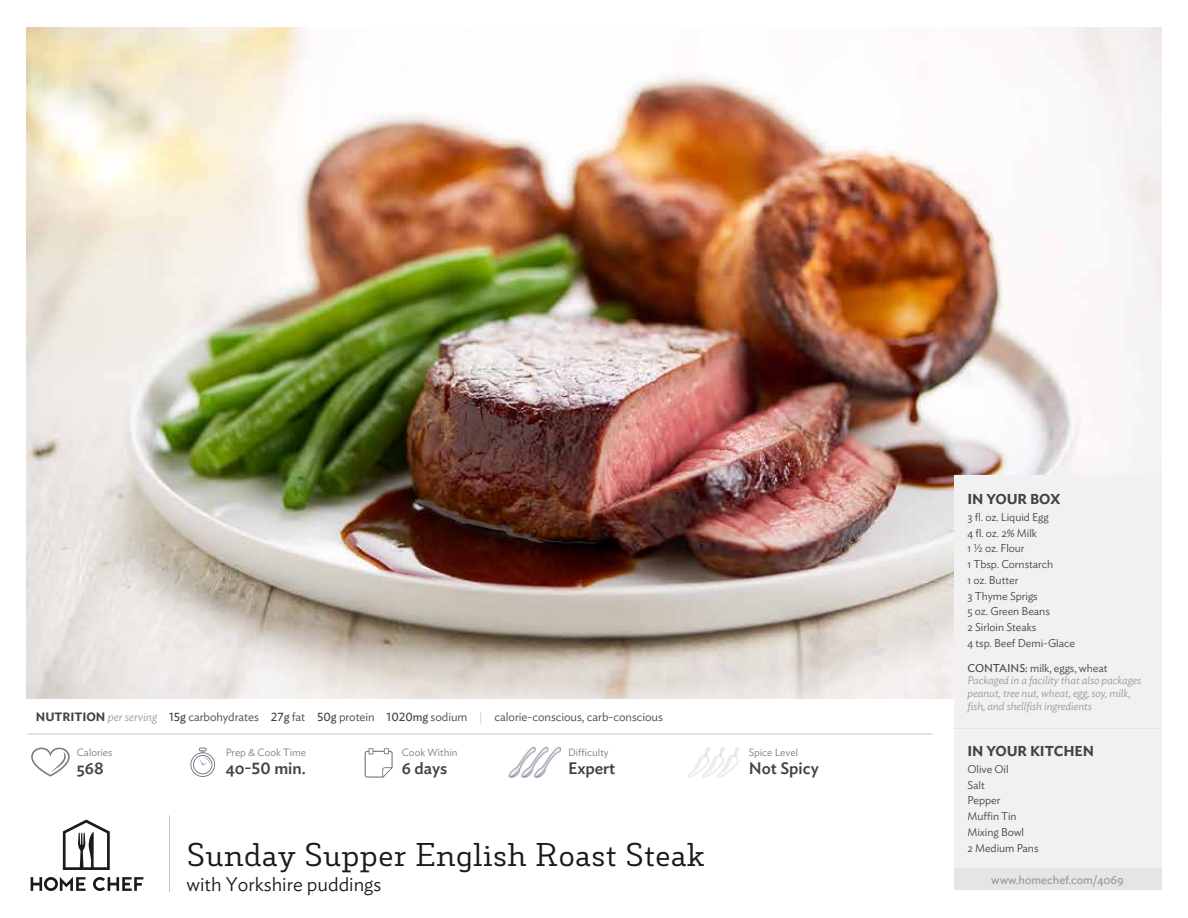
<style>
.page{position:relative;width:1188px;height:918px;background:#fff}
.page>*{position:absolute;margin:0;border:0;box-sizing:border-box;transform-origin:0 0}
.t1{font:31.5px "Decour";color:#1a1a1a}
.t2{font:300 19.5px "Ideal Sans";color:#1a1a1a}
.t3{font:500 16.5px "Ideal Sans";color:#414241}
.t4{font:600 14.25px "Ideal Sans";letter-spacing:-.005em;color:#414241}
.t5{font:300 12px "Ideal Sans";letter-spacing:-.005em;color:#414241}
.t6{font:12px "Ideal Sans";letter-spacing:-.005em;color:#9a9a9a}
.t7{font:300 11.25px/15.8px "Ideal Sans";letter-spacing:-.005em;color:#414241}
.t8{font:italic 300 11.25px/12.9px "Ideal Sans";letter-spacing:-.005em;color:#9a9a9a}
.t9{font:300 10.5px "Ideal Sans";color:#7e7589}
.s1{font-weight:400;font-style:normal;color:#414241}
.s2{font-style:normal;color:#414241}
.s3{font-weight:600}
.s4{font-style:italic;color:#9a9a9a}
.s5{font-weight:400}
.s6{color:#c7c6c5}
</style>
<div class="page">
<img style="left:27px;top:27px;width:1134px;height:671px">
<div style="left:954px;top:476px;width:207px;height:414px;background:#f1f1f1"></div>
<hr style="left:954px;top:728px;width:207px;height:1px;background:#e6e4e4">
<svg style="left:31px;top:877px;width:112px;height:14px"></svg>
<svg style="left:63px;top:820px;width:47px;height:50px"></svg>
<hr style="left:169px;top:816px;width:1px;height:76px;background:#c7c6c5">
<img style="left:508px;top:748px;width:53px;height:30px">
<img style="left:688px;top:748px;width:52px;height:30px">
<div style="left:954px;top:869px;width:207px;height:21px;background:#e6e4e4"></div>
<hr style="left:28px;top:734px;width:904px;height:1px;background:#c7c6c5">
<svg style="left:31px;top:748px;width:39px;height:29px"></svg>
<svg style="left:190px;top:748px;width:25px;height:29px"></svg>
<svg style="left:365px;top:748px;width:28px;height:30px"></svg>
<p class="t4" style="left:968px;top:487px;width:95px">IN YOUR BOX</p>
<p class="t7" style="left:968px;top:508px;width:109px">3 fl. oz. Liquid Egg<br>4 fl. oz. 2% Milk<br>1 ½ oz. Flour<br>1 Tbsp. Cornstarch<br>1 oz. Butter<br>3 Thyme Sprigs<br>5 oz. Green Beans<br>2 Sirloin Steaks<br>4 tsp. Beef Demi-Glace</p>
<p class="t8" style="left:968px;top:660px;width:175px"><span class="s1">CONTAINS:</span> <span class="s2">milk, eggs, wheat </span>Packaged in a facility that also packages peanut, tree nut, wheat, egg, soy, milk, fish, and shellfish ingredients</p>
<p class="t4" style="left:968px;top:739px;width:128px">IN YOUR KITCHEN</p>
<p class="t7" style="left:968px;top:760px;width:73px">Olive Oil<br>Salt<br>Pepper<br>Muffin Tin<br>Mixing Bowl<br>2 Medium Pans</p>
<p class="t5" style="left:36px;top:708px;width:628px"><span class="s3">NUTRITION</span> <span class="s4">per serving</span> <span class="s5">15g</span> carbohydrates <span class="s5">27g</span> fat <span class="s5">50g</span> protein <span class="s5">1020mg</span> sodium <span class="s6">|</span> calorie-conscious, carb-conscious</p>
<p class="t9" style="left:77px;top:744px;width:37px">Calories</p>
<p class="t9" style="left:226px;top:744px;width:82px">Prep &amp; Cook Time</p>
<p class="t9" style="left:402px;top:744px;width:57px">Cook Within</p>
<p class="t9" style="left:568px;top:744px;width:42px">Difficulty</p>
<p class="t9" style="left:749px;top:744px;width:51px">Spice Level</p>
<h3 class="t3" style="left:77px;top:756px;width:28px">568</h3>
<h3 class="t3" style="left:226px;top:756px;width:82px">40-50 min.</h3>
<h3 class="t3" style="left:402px;top:756px;width:47px">6 days</h3>
<h3 class="t3" style="left:568px;top:756px;width:49px">Expert</h3>
<h3 class="t3" style="left:749px;top:756px;width:72px">Not Spicy</h3>
<h1 class="t1" style="left:187px;top:835px;width:519px">Sunday Supper English Roast Steak</h1>
<h2 class="t2" style="left:187px;top:869px;width:196px">with Yorkshire puddings</h2>
<p class="t6" style="left:991px;top:871px;width:134px">www.homechef.com/4069</p>
</div>
